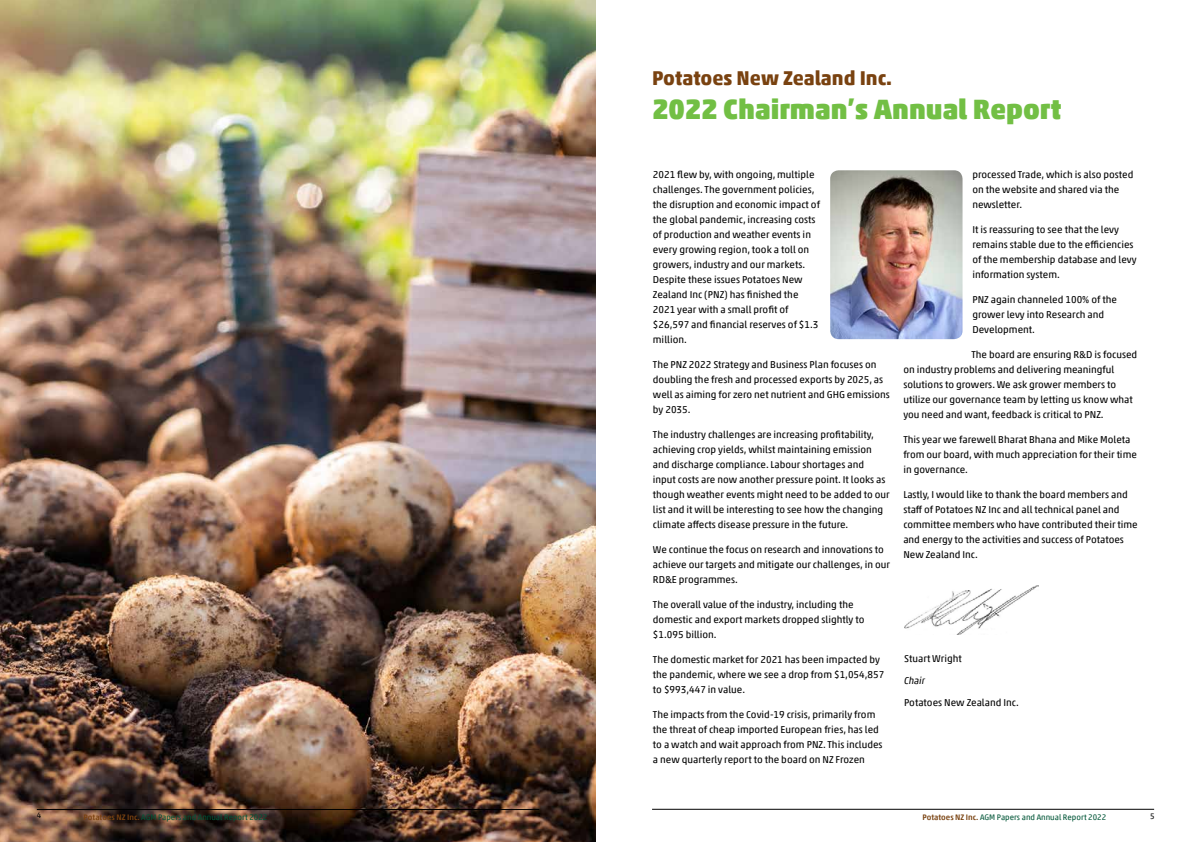
<style>
.page{position:relative;width:1191px;height:842px;background:#fff}
.page>*{position:absolute;margin:0;border:0;box-sizing:border-box;transform-origin:0 0}
.t1{font:900 28px "Akko Pro";color:#72bf44}
.t2{font:700 20px "Akko Pro";color:#794210}
.t3{font:10px/15px "Akko Pro";color:#000}
.t4{font:italic 10px "Akko Pro";color:#000}
.t5{font:8px "Akko Pro";color:#005537}
.t6{font:8px "Akko Pro";color:#000}
.s1{font-weight:500;color:#794210}
</style>
<div class="page">
<img style="left:830px;top:170px;width:132px;height:169px">
<img style="left:904px;top:585px;width:134px;height:50px">
<img style="left:0;top:0;width:596px;height:842px">
<hr style="left:37px;top:809px;width:502px;height:1px;background:#000">
<hr style="left:652px;top:809px;width:502px;height:1px;background:#000">
<h2 class="t2" style="left:652px;top:66px;width:241px">Potatoes New Zealand Inc.</h2>
<h1 class="t1" style="left:652px;top:92px;width:411px">2022 Chairman’s Annual Report</h1>
<p class="t3" style="left:653px;top:167px;width:169px">2021 flew by, with ongoing, multiple challenges. The government policies, the disruption and economic impact of the global pandemic, increasing costs of production and weather events in every growing region, took a toll on growers, industry and our markets.<br>Despite these issues Potatoes New Zealand Inc (PNZ) has finished the 2021 year with a small profit of $26,597 and financial reserves of $1.3 million.</p>
<p class="t3" style="left:653px;top:357px;width:238px">The PNZ 2022 Strategy and Business Plan focuses on doubling the fresh and processed exports by 2025, as well as aiming for zero net nutrient and GHG emissions by 2035.</p>
<p class="t3" style="left:653px;top:427px;width:238px">The industry challenges are increasing profitability, achieving crop yields, whilst maintaining emission and discharge compliance. Labour shortages and input costs are now another pressure point. It looks as though weather events might need to be added to our list and it will be interesting to see how the changing climate affects disease pressure in the future.</p>
<p class="t3" style="left:653px;top:542px;width:239px">We continue the focus on research and innovations to achieve our targets and mitigate our challenges, in our<br>RD&amp;E programmes.</p>
<p class="t3" style="left:653px;top:597px;width:213px">The overall value of the industry, including the domestic and export markets dropped slightly to $1.095 billion.</p>
<p class="t3" style="left:653px;top:652px;width:233px">The domestic market for 2021 has been impacted by the pandemic, where we see a drop from $1,054,857 to $993,447 in value.</p>
<p class="t3" style="left:653px;top:707px;width:231px">The impacts from the Covid-19 crisis, primarily from the threat of cheap imported European fries, has led to a watch and wait approach from PNZ. This includes a new quarterly report to the board on NZ Frozen</p>
<p class="t3" style="left:972px;top:167px;width:163px">processed Trade, which is also posted on the website and shared via the newsletter.</p>
<p class="t3" style="left:972px;top:222px;width:166px">It is reassuring to see that the levy remains stable due to the efficiencies of the membership database and levy information system.</p>
<p class="t3" style="left:972px;top:292px;width:146px">PNZ again channeled 100% of the grower levy into Research and<br>Development.</p>
<p class="t3" style="left:903px;top:347px;width:235px;text-indent:68px">The board are ensuring R&amp;D is focused on industry problems and delivering meaningful solutions to growers. We ask grower members to utilize our governance team by letting us know what you need and want, feedback is critical to PNZ.</p>
<p class="t3" style="left:903px;top:432px;width:235px">This year we farewell Bharat Bhana and Mike Moleta from our board, with much appreciation for their time in governance.</p>
<p class="t3" style="left:903px;top:487px;width:236px">Lastly, I would like to thank the board members and staff of Potatoes NZ Inc and all technical panel and committee members who have contributed their time and energy to the activities and success of Potatoes New Zealand Inc.</p>
<p class="t3" style="left:904px;top:651px;width:59px">Stuart Wright</p>
<p class="t4" style="left:904px;top:675px;width:22px">Chair</p>
<p class="t3" style="left:904px;top:695px;width:116px">Potatoes New Zealand Inc.</p>
<p class="t6" style="left:37px;top:811px;width:6px">4</p>
<p class="t5" style="left:84px;top:812px;width:185px"><span class="s1">Potatoes NZ Inc.</span> AGM Papers and Annual Report 2022</p>
<p class="t5" style="left:922px;top:813px;width:185px"><span class="s1">Potatoes NZ Inc.</span> AGM Papers and Annual Report 2022</p>
<p class="t6" style="left:1150px;top:811px;width:6px">5</p>
</div>
